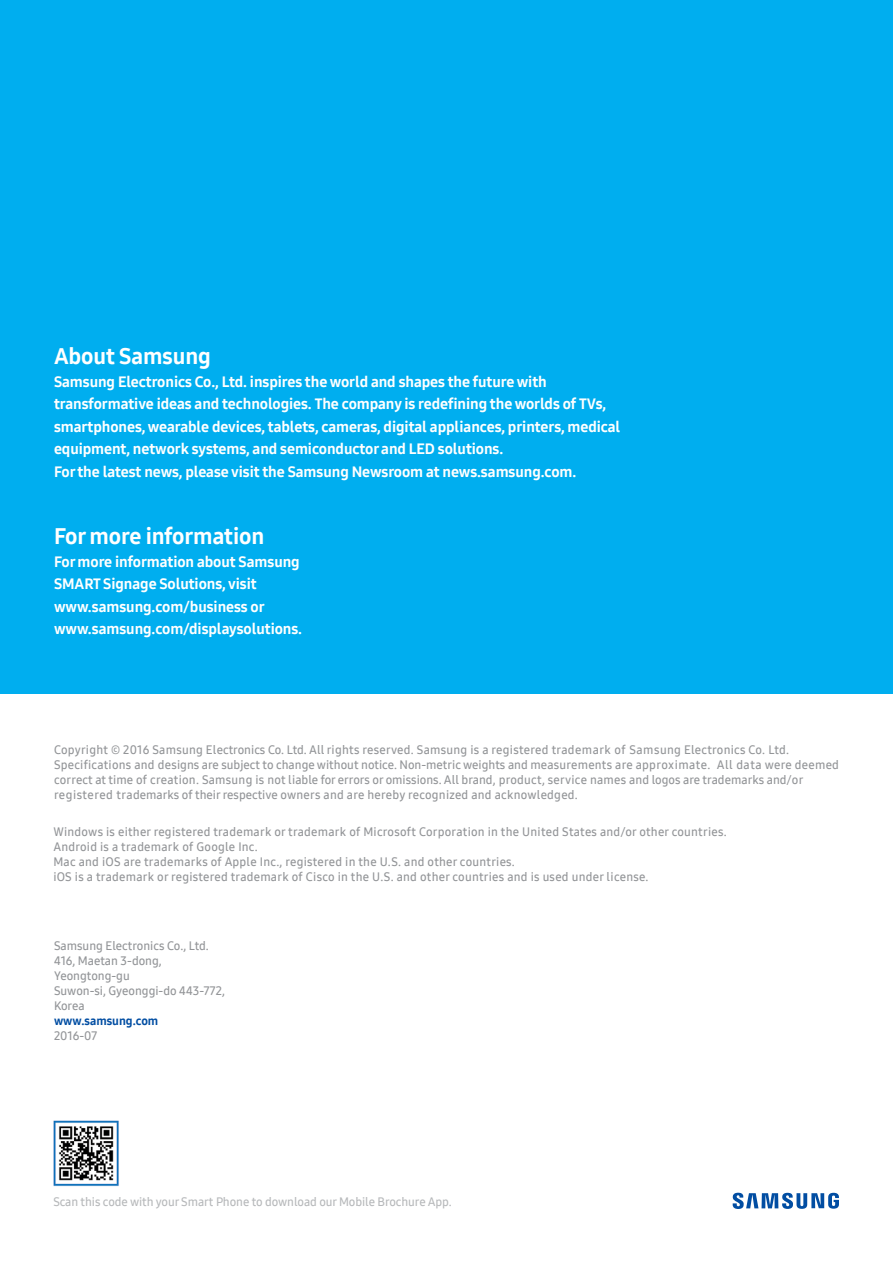
<style>
.page{position:relative;width:893px;height:1263px;background:#fff}
.page>*{position:absolute;margin:0;border:0;box-sizing:border-box;transform-origin:0 0}
.t1{font:22.5px "Samsung One 800";letter-spacing:-.005em;color:#fff}
.t2{font:15px/22.5px "Samsung One 800";letter-spacing:-.005em;color:#fff}
.t3{font:12px/15px "Samsung One 600";letter-spacing:.02em;color:#939598}
.t4{font:12px/15px "Samsung One 600";color:#939598}
.t5{font:12px "Samsung One 600";letter-spacing:-.005em;color:#b7b9bb}
.t6{font:12px "Samsung One 800";color:#014da2}
</style>
<div class="page">
<svg style="left:733px;top:1193px;width:106px;height:16px"></svg>
<div style="left:0;top:0;width:893px;height:694px;background:#00aeef"></div>
<img style="left:53px;top:1120px;width:66px;height:67px">
<h1 class="t1" style="left:54px;top:341px;width:159px">About Samsung</h1>
<p class="t2" style="left:54px;top:370px;width:568px">Samsung Electronics Co., Ltd. inspires the world and shapes the future with transformative ideas and technologies. The company is redefining the worlds of TVs, smartphones, wearable devices, tablets, cameras, digital appliances, printers, medical equipment, network systems, and semiconductor and LED solutions.<br>For the latest news, please visit the Samsung Newsroom at news.samsung.com.</p>
<h1 class="t1" style="left:54px;top:521px;width:212px">For more information</h1>
<p class="t2" style="left:54px;top:550px;width:250px">For more information about Samsung SMART Signage Solutions, visit www.samsung.com/business or www.samsung.com/displaysolutions.</p>
<p class="t3" style="left:54px;top:742px;width:786px">Copyright © 2016 Samsung Electronics Co. Ltd. All rights reserved. Samsung is a registered trademark of Samsung Electronics Co. Ltd.<br>Specifications and designs are subject to change without notice. Non-metric weights and measurements are approximate. All data were deemed correct at time of creation. Samsung is not liable for errors or omissions. All brand, product, service names and logos are trademarks and/or registered trademarks of their respective owners and are hereby recognized and acknowledged.</p>
<p class="t3" style="left:53px;top:824px;width:675px">Windows is either registered trademark or trademark of Microsoft Corporation in the United States and/or other countries.<br>Android is a trademark of Google Inc.<br>Mac and iOS are trademarks of Apple Inc., registered in the U.S. and other countries.<br>iOS is a trademark or registered trademark of Cisco in the U.S. and other countries and is used under license.</p>
<p class="t4" style="left:54px;top:938px;width:172px">Samsung Electronics Co., Ltd.<br>416, Maetan 3-dong,<br>Yeongtong-gu<br>Suwon-si, Gyeonggi-do 443-772,<br>Korea</p>
<p class="t6" style="left:54px;top:1013px;width:106px">www.samsung.com</p>
<p class="t3" style="left:54px;top:1028px;width:45px">2016-07</p>
<p class="t5" style="left:53px;top:1194px;width:400px">Scan this code with your Smart Phone to download our Mobile Brochure App.</p>
</div>
